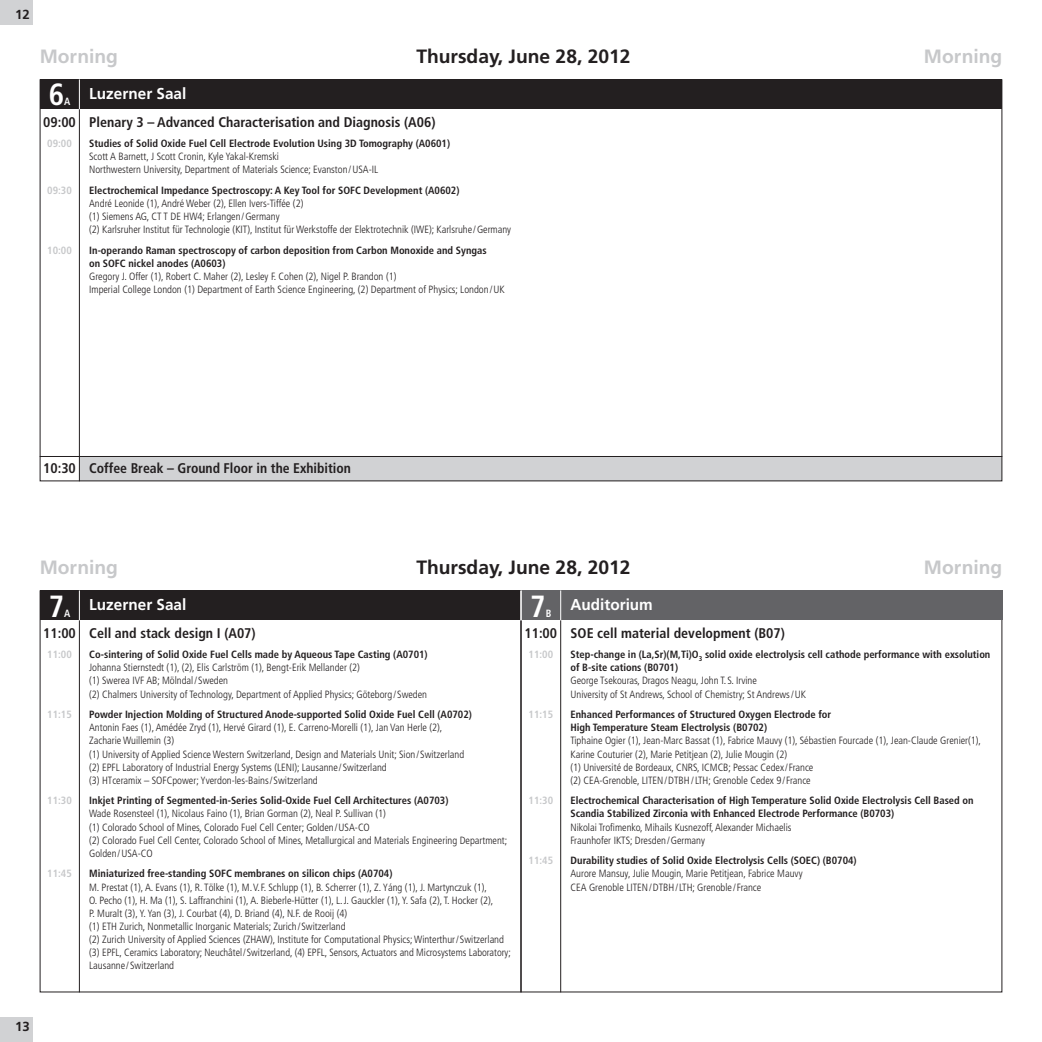
<style>
.page{position:relative;width:1042px;height:1042px;background:#fff}
.page>*{position:absolute;margin:0;border:0;box-sizing:border-box;transform-origin:0 0}
.t1{font:700 condensed 30.62px "Frutiger LT";color:#fff}
.t2{font:700 19.25px "Frutiger LT";color:#231f20}
.t3{font:700 19.25px "Frutiger LT";color:#c7c8ca}
.t4{font:700 15.75px "Frutiger LT";color:#fff}
.t5{font:700 condensed 14px "Frutiger LT";color:#231f20}
.t6{font:700 13.12px "Frutiger LT";color:#231f20}
.t7{font:300 condensed 10.5px/13.1px "Frutiger LT";color:#231f20}
.t8{font:700 condensed 10.5px/13.1px "Frutiger LT";color:#231f20}
.t9{font:700 condensed 10.5px "Frutiger LT";color:#c7c8ca}
.t10{font:700 condensed 10.5px "Frutiger LT";color:#fff}
</style>
<div class="page">
<div style="left:0;top:0;width:32px;height:25px;background:#d1d2d4"></div>
<div style="left:0;top:1017px;width:32px;height:25px;background:#d1d2d4"></div>
<div style="left:79px;top:456px;width:923px;height:25px;background:#d1d2d4"></div>
<div style="left:40px;top:79px;width:39px;height:30px;background:#231f20"></div>
<div style="left:79px;top:79px;width:923px;height:30px;background:#231f20"></div>
<hr style="left:79px;top:109px;width:1px;height:372px;background:#231f20">
<hr style="left:40px;top:456px;width:962px;height:1px;background:#231f20">
<hr style="left:79px;top:79px;width:1px;height:30px;background:#fff">
<div style="left:561px;top:590px;width:441px;height:30px;background:#636366"></div>
<div style="left:40px;top:590px;width:39px;height:30px;background:#231f20"></div>
<div style="left:79px;top:590px;width:442px;height:30px;background:#231f20"></div>
<hr style="left:79px;top:620px;width:1px;height:372px;background:#231f20">
<hr style="left:520px;top:620px;width:2px;height:372px;background:#231f20">
<hr style="left:560px;top:620px;width:1px;height:372px;background:#231f20">
<hr style="left:79px;top:590px;width:1px;height:30px;background:#fff">
<div style="left:521px;top:590px;width:40px;height:30px;background:#636366"></div>
<hr style="left:560px;top:590px;width:1px;height:30px;background:#fff">
<hr style="left:520px;top:590px;width:2px;height:30px;background:#fff">
<p class="t6" style="left:15px;top:9px;width:16px">12</p>
<p class="t6" style="left:22px;top:9px;width:9px">7</p>
<h2 class="t3" style="left:40px;top:49px;width:80px">Morning</h2>
<h2 class="t2" style="left:416px;top:49px;width:215px">Thursday, June 28, 2012</h2>
<h2 class="t3" style="left:924px;top:49px;width:80px">Morning</h2>
<h1 class="t1" style="left:49px;top:82px;width:17px">6</h1>
<h3 class="t4" style="left:64px;top:87px;width:124px"><sub>A</sub> Luzerner Saal</h3>
<h3 class="t5" style="left:43px;top:116px;width:394px">09:00 Plenary 3 – Advanced Characterisation and Diagnosis (A06)</h3>
<p class="t9" style="left:47px;top:139px;width:26px">09:00</p>
<p class="t8" style="left:89px;top:138px;width:362px">Studies of Solid Oxide Fuel Cell Electrode Evolution Using 3D Tomography (A0601)</p>
<p class="t7" style="left:89px;top:151px;width:290px">Scott A Barnett, J Scott Cronin, Kyle Yakal-Kremski<br>Northwestern University, Department of Materials Science; Evanston/USA-IL</p>
<p class="t9" style="left:47px;top:186px;width:26px">09:30</p>
<p class="t8" style="left:89px;top:185px;width:372px">Electrochemical Impedance Spectroscopy: A Key Tool for SOFC Development (A0602)</p>
<p class="t7" style="left:89px;top:198px;width:423px">André Leonide (1), André Weber (2), Ellen Ivers-Tiffée (2)<br>(1) Siemens AG, CT T DE HW4; Erlangen/Germany<br>(2) Karlsruher Institut für Technologie (KIT), Institut für Werkstoffe der Elektrotechnik (IWE); Karlsruhe/Germany</p>
<p class="t9" style="left:47px;top:246px;width:26px">10:00</p>
<p class="t8" style="left:89px;top:244px;width:399px">In-operando Raman spectroscopy of carbon deposition from Carbon Monoxide and Syngas on SOFC nickel anodes (A0603)</p>
<p class="t7" style="left:89px;top:271px;width:417px">Gregory J. Offer (1), Robert C. Maher (2), Lesley F. Cohen (2), Nigel P. Brandon (1)<br>Imperial College London (1) Department of Earth Science Engineering, (2) Department of Physics; London/UK</p>
<h3 class="t5" style="left:43px;top:462px;width:34px">10:30</h3>
<h3 class="t5" style="left:89px;top:462px;width:263px">Coffee Break – Ground Floor in the Exhibition</h3>
<h2 class="t3" style="left:40px;top:560px;width:80px">Morning</h2>
<h2 class="t2" style="left:416px;top:560px;width:215px">Thursday, June 28, 2012</h2>
<h2 class="t3" style="left:924px;top:560px;width:80px">Morning</h2>
<h1 class="t1" style="left:49px;top:593px;width:17px">7</h1>
<h3 class="t4" style="left:570px;top:598px;width:84px">Auditorium</h3>
<h1 class="t1" style="left:530px;top:593px;width:17px">7</h1>
<h3 class="t4" style="left:64px;top:598px;width:124px"><sub>A</sub> Luzerner Saal</h3>
<h3 class="t5" style="left:43px;top:627px;width:214px">11:00 Cell and stack design I (A07)</h3>
<p class="t9" style="left:47px;top:650px;width:26px">11:00</p>
<p class="t8" style="left:89px;top:649px;width:340px">Co-sintering of Solid Oxide Fuel Cells made by Aqueous Tape Casting (A0701)</p>
<p class="t7" style="left:89px;top:662px;width:339px">Johanna Stiernstedt (1), (2), Elis Carlström (1), Bengt-Erik Mellander (2)<br>(1) Swerea IVF AB; Mölndal/Sweden<br>(2) Chalmers University of Technology, Department of Applied Physics; Göteborg/Sweden</p>
<p class="t9" style="left:47px;top:710px;width:26px">11:15</p>
<p class="t8" style="left:89px;top:709px;width:384px">Powder Injection Molding of Structured Anode-supported Solid Oxide Fuel Cell (A0702)</p>
<p class="t7" style="left:89px;top:722px;width:377px">Antonin Faes (1), Amédée Zryd (1), Hervé Girard (1), E. Carreno-Morelli (1), Jan Van Herle (2), Zacharie Wuillemin (3)<br>(1) University of Applied Science Western Switzerland, Design and Materials Unit; Sion/Switzerland (2) EPFL Laboratory of Industrial Energy Systems (LENI); Lausanne/Switzerland<br>(3) HTceramix – SOFCpower; Yverdon-les-Bains/Switzerland</p>
<p class="t9" style="left:47px;top:796px;width:26px">11:30</p>
<p class="t8" style="left:89px;top:795px;width:361px">Inkjet Printing of Segmented-in-Series Solid-Oxide Fuel Cell Architectures (A0703)</p>
<p class="t7" style="left:89px;top:808px;width:420px">Wade Rosensteel (1), Nicolaus Faino (1), Brian Gorman (2), Neal P. Sullivan (1)<br>(1) Colorado School of Mines, Colorado Fuel Cell Center; Golden/USA-CO<br>(2) Colorado Fuel Cell Center, Colorado School of Mines, Metallurgical and Materials Engineering Department; Golden/USA-CO</p>
<p class="t9" style="left:47px;top:869px;width:26px">11:45</p>
<p class="t8" style="left:89px;top:868px;width:305px">Miniaturized free-standing SOFC membranes on silicon chips (A0704)</p>
<p class="t7" style="left:89px;top:881px;width:423px">M. Prestat (1), A. Evans (1), R. Tölke (1), M.V.F. Schlupp (1), B. Scherrer (1), Z. Yáng (1), J. Martynczuk (1),<br>O. Pecho (1), H. Ma (1), S. Laffranchini (1), A. Bieberle-Hütter (1), L.J. Gauckler (1), Y. Safa (2), T. Hocker (2),<br>P. Muralt (3), Y. Yan (3), J. Courbat (4), D. Briand (4), N.F. de Rooij (4)<br>(1) ETH Zurich, Nonmetallic Inorganic Materials; Zurich/Switzerland<br>(2) Zurich University of Applied Sciences (ZHAW), Institute for Computational Physics; Winterthur/Switzerland (3) EPFL, Ceramics Laboratory; Neuchâtel/Switzerland, (4) EPFL, Sensors, Actuators and Microsystems Laboratory; Lausanne/Switzerland</p>
<p class="t10" style="left:546px;top:608px;width:7px">B</p>
<h3 class="t5" style="left:524px;top:627px;width:262px">11:00 SOE cell material development (B07)</h3>
<p class="t9" style="left:528px;top:650px;width:26px">11:00</p>
<p class="t8" style="left:570px;top:649px;width:421px">Step-change in (La,Sr)(M,Ti)O<sub>3</sub> solid oxide electrolysis cell cathode performance with exsolution of B-site cations (B0701)</p>
<p class="t7" style="left:570px;top:675px;width:237px">George Tsekouras, Dragos Neagu, John T.S. Irvine<br>University of St Andrews, School of Chemistry; St Andrews/UK</p>
<p class="t9" style="left:528px;top:710px;width:26px">11:15</p>
<p class="t8" style="left:570px;top:709px;width:262px">Enhanced Performances of Structured Oxygen Electrode for<br>High Temperature Steam Electrolysis (B0702)</p>
<p class="t7" style="left:570px;top:735px;width:412px">Tiphaine Ogier (1), Jean-Marc Bassat (1), Fabrice Mauvy (1), Sébastien Fourcade (1), Jean-Claude Grenier(1), Karine Couturier (2), Marie Petitjean (2), Julie Mougin (2)<br>(1) Université de Bordeaux, CNRS, ICMCB; Pessac Cedex/France<br>(2) CEA-Grenoble, LITEN/DTBH /LTH; Grenoble Cedex 9/France</p>
<p class="t9" style="left:528px;top:796px;width:26px">11:30</p>
<p class="t8" style="left:570px;top:795px;width:405px">Electrochemical Characterisation of High Temperature Solid Oxide Electrolysis Cell Based on<br>Scandia Stabilized Zirconia with Enhanced Electrode Performance (B0703)</p>
<p class="t7" style="left:570px;top:821px;width:223px">Nikolai Trofimenko, Mihails Kusnezoff, Alexander Michaelis<br>Fraunhofer IKTS; Dresden/Germany</p>
<p class="t9" style="left:528px;top:856px;width:26px">11:45</p>
<p class="t8" style="left:570px;top:855px;width:288px">Durability studies of Solid Oxide Electrolysis Cells (SOEC) (B0704)</p>
<p class="t7" style="left:570px;top:868px;width:234px">Aurore Mansuy, Julie Mougin, Marie Petitjean, Fabrice Mauvy<br>CEA Grenoble LITEN/DTBH/LTH; Grenoble/France</p>
<p class="t6" style="left:15px;top:1021px;width:16px">13</p>
<p class="t6" style="left:22px;top:1021px;width:9px">7</p>
</div>
